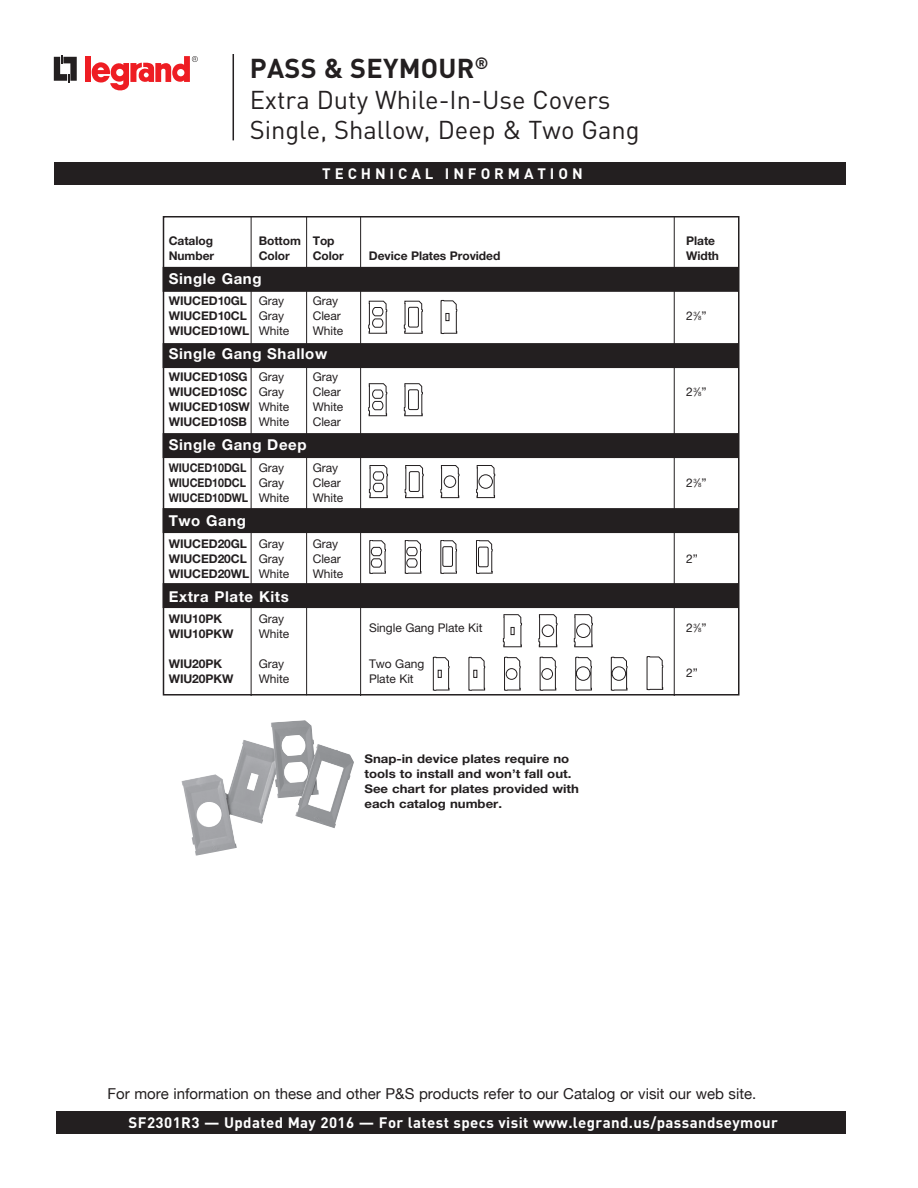
<style>
.page{position:relative;width:918px;height:1188px;background:#fff}
.page>*{position:absolute;margin:0;border:0;box-sizing:border-box;transform-origin:0 0}
.t1{font:700 27px "DIN Pro";letter-spacing:.01em;color:#231f20}
.t2{font:25.5px/30.6px "DIN Pro";color:#231f20}
.t3{font:15px "Helvetica Neue";color:#231f20}
.t4{font:700 15px "DIN Pro";letter-spacing:.025em;color:#fff}
.t5{font:700 15px "Helvetica Neue";letter-spacing:.04em;color:#fff}
.t6{font:700 15px "DIN Pro";letter-spacing:.26em;color:#fff}
.t7{font:700 12px "Helvetica Neue";letter-spacing:-.005em;color:#231f20}
.t8{font:12px "Helvetica Neue";letter-spacing:-.005em;color:#231f20}
.t9{font:700 12px/15px "Helvetica Neue";letter-spacing:-.005em;color:#231f20;scale:1.1 1}
.t10{font:700 12px "Helvetica Neue";letter-spacing:-.005em;color:#231f20;scale:.89 1}
.s1{font-weight:400}
.s2{font-size:6px}
</style>
<div class="page">
<div style="left:54px;top:162px;width:792px;height:23px;background:#231f20"></div>
<hr style="left:233px;top:54px;width:1px;height:86px;background:#231f20">
<div style="left:56px;top:1111px;width:790px;height:23px;background:#231f20"></div>
<svg style="left:54px;top:55px;width:23px;height:28px"></svg>
<div style="left:85px;top:56px;width:6px;height:26px;background:#ee1d23"></div>
<svg style="left:92px;top:56px;width:106px;height:35px"></svg>
<hr style="left:251px;top:216px;width:1px;height:480px;background:#231f20">
<hr style="left:306px;top:216px;width:1px;height:479px;background:#231f20">
<hr style="left:360px;top:216px;width:1px;height:480px;background:#231f20">
<hr style="left:674px;top:216px;width:1px;height:480px;background:#231f20">
<div style="left:163px;top:267px;width:575px;height:24px;background:#231f20"></div>
<div style="left:163px;top:267px;width:576px;height:25px;border:1px solid #231f20"></div>
<div style="left:163px;top:344px;width:575px;height:24px;background:#231f20"></div>
<div style="left:163px;top:343px;width:576px;height:25px;border:1px solid #231f20"></div>
<div style="left:163px;top:434px;width:575px;height:24px;background:#231f20"></div>
<div style="left:163px;top:433px;width:576px;height:25px;border:1px solid #231f20"></div>
<div style="left:163px;top:509px;width:575px;height:24px;background:#231f20"></div>
<div style="left:163px;top:508px;width:576px;height:25px;border:1px solid #231f20"></div>
<div style="left:163px;top:584px;width:575px;height:24px;background:#231f20"></div>
<div style="left:163px;top:583px;width:576px;height:25px;border:1px solid #231f20"></div>
<svg style="left:368px;top:301px;width:55px;height:33px"></svg>
<svg style="left:368px;top:383px;width:55px;height:33px"></svg>
<svg style="left:503px;top:614px;width:90px;height:33px"></svg>
<svg style="left:369px;top:465px;width:126px;height:33px"></svg>
<svg style="left:433px;top:657px;width:194px;height:34px"></svg>
<svg style="left:441px;top:300px;width:17px;height:34px"></svg>
<svg style="left:369px;top:540px;width:124px;height:34px"></svg>
<svg style="left:646px;top:656px;width:17px;height:34px"></svg>
<div style="left:163px;top:216px;width:577px;height:480px;border:2px solid #231f20"></div>
<img style="left:182px;top:720px;width:172px;height:136px">
<h1 class="t1" style="left:250px;top:50px;width:240px">PASS &amp; SEYMOUR<sup>®</sup></h1>
<h2 class="t2" style="left:250px;top:83px;width:392px">Extra Duty While-In-Use Covers<br>Single, Shallow, Deep &amp; Two Gang</h2>
<p class="t6" style="left:322px;top:163px;width:262px">TECHNICAL INFORMATION</p>
<p class="t7" style="left:169px;top:233px;width:46px">Catalog</p>
<p class="t7" style="left:259px;top:233px;width:77px">Bottom Top</p>
<p class="t7" style="left:686px;top:233px;width:30px">Plate</p>
<p class="t7" style="left:169px;top:248px;width:47px">Number</p>
<p class="t7" style="left:259px;top:248px;width:33px">Color</p>
<p class="t7" style="left:313px;top:248px;width:33px">Color</p>
<p class="t7" style="left:369px;top:248px;width:133px">Device Plates Provided</p>
<p class="t7" style="left:686px;top:248px;width:34px">Width</p>
<p class="t5" style="left:169px;top:269px;width:94px">Single Gang</p>
<p class="t7" style="left:169px;top:294px;width:117px">WIUCED10GL <span class="s1">Gray</span></p>
<p class="t8" style="left:313px;top:294px;width:27px">Gray</p>
<p class="t7" style="left:169px;top:309px;width:117px">WIUCED10CL <span class="s1">Gray</span></p>
<p class="t8" style="left:313px;top:309px;width:29px">Clear</p>
<p class="t8" style="left:686px;top:309px;width:22px">2<sup>3</sup>⁄<span class="s2">8</span>”</p>
<p class="t7" style="left:169px;top:324px;width:122px">WIUCED10WL <span class="s1">White</span></p>
<p class="t8" style="left:313px;top:324px;width:32px">White</p>
<p class="t5" style="left:169px;top:345px;width:160px">Single Gang Shallow</p>
<p class="t7" style="left:169px;top:369px;width:117px">WIUCED10SG <span class="s1">Gray</span></p>
<p class="t8" style="left:313px;top:370px;width:27px">Gray</p>
<p class="t7" style="left:169px;top:384px;width:117px">WIUCED10SC <span class="s1">Gray</span></p>
<p class="t8" style="left:313px;top:385px;width:29px">Clear</p>
<p class="t8" style="left:686px;top:385px;width:22px">2<sup>3</sup>⁄<span class="s2">8</span>”</p>
<p class="t7" style="left:169px;top:399px;width:122px">WIUCED10SW <span class="s1">White</span></p>
<p class="t8" style="left:313px;top:400px;width:32px">White</p>
<p class="t7" style="left:169px;top:414px;width:122px">WIUCED10SB <span class="s1">White</span></p>
<p class="t8" style="left:313px;top:415px;width:29px">Clear</p>
<p class="t5" style="left:169px;top:435px;width:139px">Single Gang Deep</p>
<p class="t10" style="left:169px;top:460px;width:131px">WIUCED10DGL <span class="s1">Gray</span></p>
<p class="t8" style="left:313px;top:460px;width:27px">Gray</p>
<p class="t10" style="left:169px;top:475px;width:131px">WIUCED10DCL <span class="s1">Gray</span></p>
<p class="t8" style="left:313px;top:475px;width:29px">Clear</p>
<p class="t8" style="left:686px;top:475px;width:22px">2<sup>3</sup>⁄<span class="s2">8</span>”</p>
<p class="t10" style="left:169px;top:490px;width:137px">WIUCED10DWL <span class="s1">White</span></p>
<p class="t8" style="left:313px;top:490px;width:32px">White</p>
<p class="t5" style="left:169px;top:511px;width:79px">Two Gang</p>
<p class="t7" style="left:169px;top:536px;width:117px">WIUCED20GL <span class="s1">Gray</span></p>
<p class="t8" style="left:313px;top:536px;width:27px">Gray</p>
<p class="t7" style="left:169px;top:551px;width:117px">WIUCED20CL <span class="s1">Gray</span></p>
<p class="t8" style="left:313px;top:551px;width:29px">Clear</p>
<p class="t8" style="left:686px;top:551px;width:13px">2”</p>
<p class="t7" style="left:169px;top:566px;width:122px">WIUCED20WL <span class="s1">White</span></p>
<p class="t8" style="left:313px;top:566px;width:32px">White</p>
<p class="t5" style="left:169px;top:587px;width:122px">Extra Plate Kits</p>
<p class="t7" style="left:169px;top:612px;width:55px">WIU10PK</p>
<p class="t8" style="left:259px;top:612px;width:27px">Gray</p>
<p class="t8" style="left:369px;top:621px;width:115px">Single Gang Plate Kit</p>
<p class="t8" style="left:686px;top:621px;width:22px">2<sup>3</sup>⁄<span class="s2">8</span>”</p>
<p class="t7" style="left:169px;top:627px;width:66px">WIU10PKW</p>
<p class="t8" style="left:259px;top:627px;width:32px">White</p>
<p class="t7" style="left:169px;top:657px;width:55px">WIU20PK</p>
<p class="t8" style="left:259px;top:657px;width:27px">Gray</p>
<p class="t8" style="left:369px;top:657px;width:57px">Two Gang</p>
<p class="t8" style="left:686px;top:666px;width:13px">2”</p>
<p class="t7" style="left:169px;top:672px;width:66px">WIU20PKW</p>
<p class="t8" style="left:259px;top:672px;width:32px">White</p>
<p class="t8" style="left:369px;top:672px;width:46px">Plate Kit</p>
<p class="t9" style="left:364px;top:751px;width:196px">Snap-in device plates require no tools to install and won’t fall out.<br>See chart for plates provided with each catalog number.</p>
<p class="t3" style="left:108px;top:1083px;width:650px">For more information on these and other P&amp;S products refer to our Catalog or visit our web site.</p>
<p class="t4" style="left:129px;top:1113px;width:651px">SF2301R3 — Updated May 2016 — For latest specs visit www.legrand.us/passandseymour</p>
</div>
